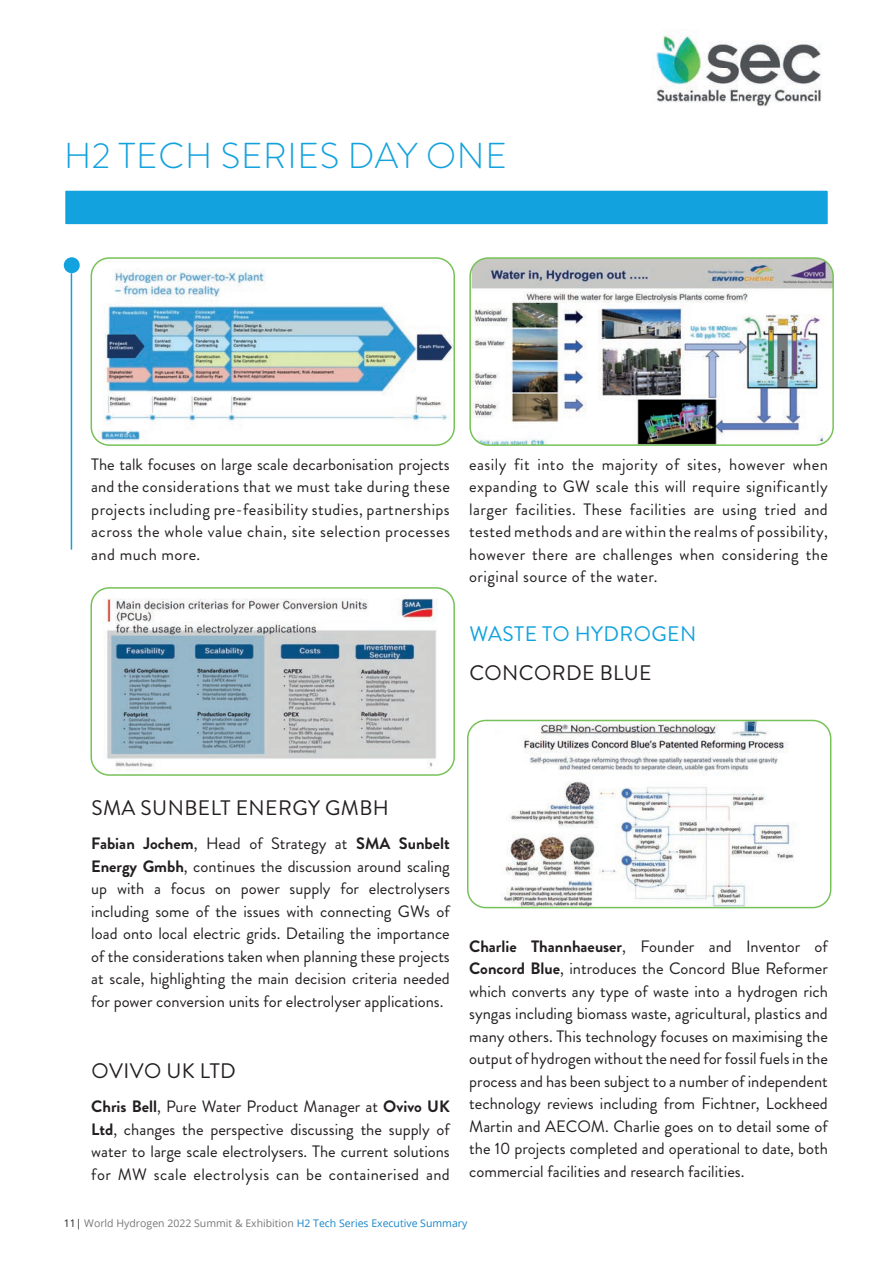
<style>
.page{position:relative;width:893px;height:1263px;background:#fff}
.page>*{position:absolute;margin:0;border:0;box-sizing:border-box;transform-origin:0 0}
.t1{font:300 36px "Brandon Grotesque";letter-spacing:.02em;color:#12a2dd}
.t2{font:21px "Brandon Grotesque";letter-spacing:.02em;color:#231f20}
.t3{font:21px "Brandon Grotesque";letter-spacing:.02em;color:#12a2dd}
.t4{font:16.5px/22.5px "Brandon Grotesque";letter-spacing:.025em;color:#231f20;text-align:justify}
.t5{font:10.5px "Open Sans";color:#76787b}
.s1{font-weight:700}
.s2{color:#231f20}
.s3{color:#1984c6}
</style>
<div class="page">
<img style="left:653px;top:35px;width:168px;height:71px">
<div style="left:65px;top:190px;width:763px;height:35px;background:#12a2dd"></div>
<div style="left:64px;top:189px;width:765px;height:37px;border:2px solid #fff"></div>
<hr style="left:71px;top:273px;width:1px;height:277px;background:#12a2dd">
<div style="left:64px;top:257px;width:16px;height:16px;background:#12a2dd;border-radius:50%"></div>
<img style="left:93px;top:260px;width:359px;height:185px">
<div style="left:91px;top:257px;width:364px;height:189px;border:2px solid #76c258;border-radius:18px"></div>
<img style="left:93px;top:590px;width:359px;height:182px">
<div style="left:90px;top:587px;width:365px;height:189px;border:2px solid #76c258;border-radius:18px"></div>
<img style="left:472px;top:260px;width:359px;height:183px">
<div style="left:469px;top:257px;width:365px;height:189px;border:2px solid #76c258;border-radius:18px"></div>
<img style="left:468px;top:720px;width:363px;height:187px">
<div style="left:467px;top:720px;width:364px;height:188px;border:2px solid #76c258;border-radius:18px"></div>
<h1 class="t1" style="left:64px;top:131px;width:444px">H2 TECH SERIES DAY ONE</h1>
<p class="t4" style="left:91px;top:453px;width:360px">The talk focuses on large scale decarbonisation projects and the considerations that we must take during these projects including pre-feasibility studies, partnerships across the whole value chain, site selection processes and much more.</p>
<p class="t4" style="left:469px;top:453px;width:360px">easily fit into the majority of sites, however when expanding to GW scale this will require significantly larger facilities. These facilities are using tried and tested methods and are within the realms of possibility, however there are challenges when considering the original source of the water.</p>
<p class="t3" style="left:469px;top:619px;width:229px">WASTE TO HYDROGEN</p>
<p class="t2" style="left:469px;top:658px;width:184px">CONCORDE BLUE</p>
<p class="t2" style="left:91px;top:793px;width:299px">SMA SUNBELT ENERGY GMBH</p>
<p class="t4" style="left:91px;top:833px;width:360px"><span class="s1">Fabian Jochem</span>, Head of Strategy at <span class="s1">SMA Sunbelt Energy Gmbh</span>, continues the discussion around scaling up with a focus on power supply for electrolysers including some of the issues with connecting GWs of load onto local electric grids. Detailing the importance of the considerations taken when planning these projects at scale, highlighting the main decision criteria needed for power conversion units for electrolyser applications.</p>
<p class="t2" style="left:91px;top:1056px;width:146px">OVIVO UK LTD</p>
<p class="t4" style="left:91px;top:1095px;width:360px"><span class="s1">Chris Bell</span>, Pure Water Product Manager at <span class="s1">Ovivo UK Ltd</span>, changes the perspective discussing the supply of water to large scale electrolysers. The current solutions for MW scale electrolysis can be containerised and</p>
<p class="t4" style="left:469px;top:935px;width:360px"><span class="s1">Charlie Thannhaeuser</span>, Founder and Inventor of <span class="s1">Concord Blue</span>, introduces the Concord Blue Reformer which converts any type of waste into a hydrogen rich syngas including biomass waste, agricultural, plastics and many others. This technology focuses on maximising the output of hydrogen without the need for fossil fuels in the process and has been subject to a number of independent technology reviews including from Fichtner, Lockheed Martin and AECOM. Charlie goes on to detail some of the 10 projects completed and operational to date, both commercial facilities and research facilities.</p>
<p class="t5" style="left:64px;top:1216px;width:405px"><span class="s2">11|</span> World Hydrogen 2022 Summit &amp; Exhibition <span class="s3">H2 Tech Series Executive Summary</span></p>
</div>
